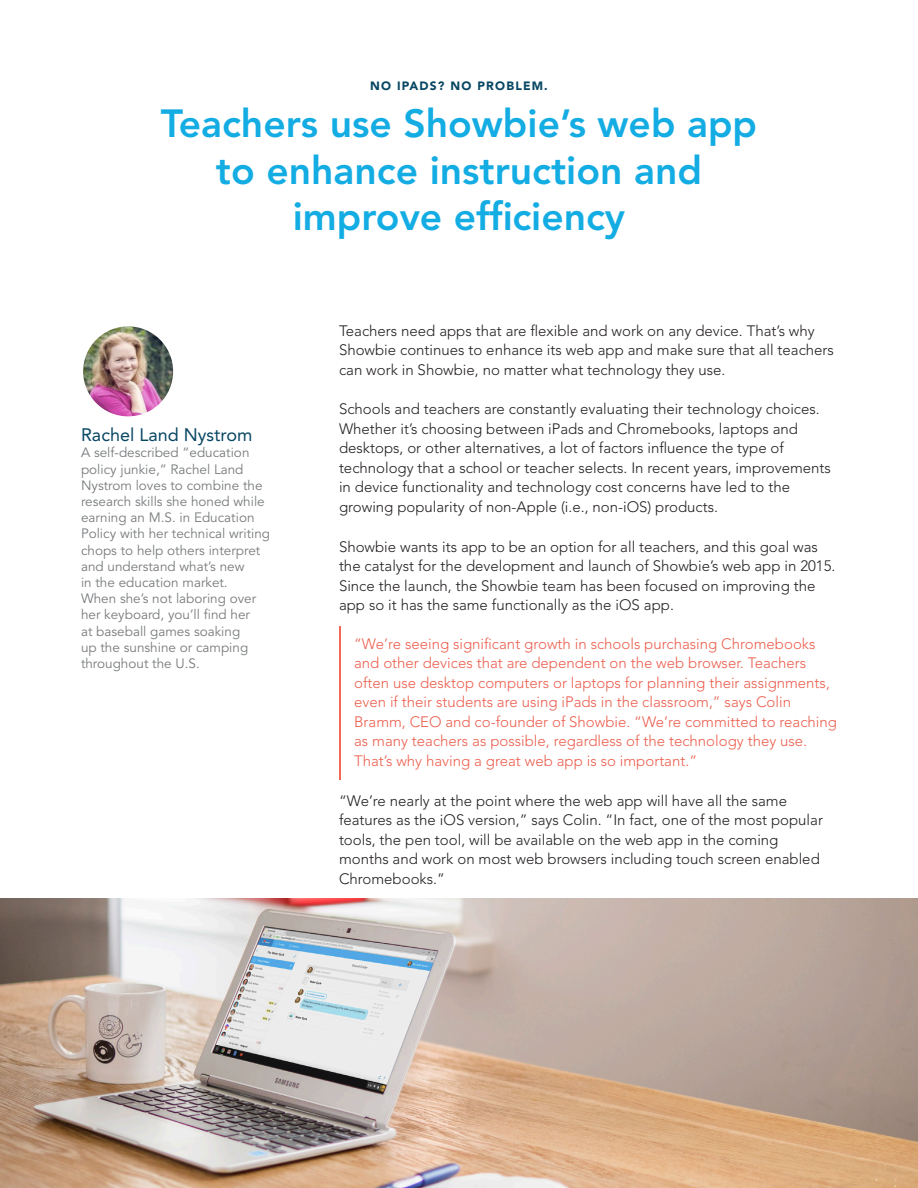
<style>
.page{position:relative;width:918px;height:1188px;background:#fff}
.page>*{position:absolute;margin:0;border:0;box-sizing:border-box;transform-origin:0 0}
.t1{font:800 39px/46.8px "Avenir LT Std";color:#13ace3;text-align:center}
.sidebar_name{font:18px "Avenir LT Std";color:#084763}
.body_copy_v2{font:300 15px/19.5px "Avenir LT Std";color:#231f20}
.body_copy_v2-2{font:300 15px/19.5px "Avenir LT Std";color:#ec5e4e}
.sidebar_name-2{font:13.5px/16.2px "Avenir LT Std";color:#787b7d}
.sub_header{font:900 12px "Avenir LT Std";letter-spacing:.1em;color:#084763}
</style>
<div class="page">
<img style="left:82px;top:325px;width:92px;height:92px;border-radius:46px">
<div style="left:81px;top:324px;width:94px;height:95px;border:2px solid #fff;border-radius:50%"></div>
<hr style="left:339px;top:626px;width:1px;height:154px;background:#f26755">
<img style="left:0;top:899px;width:918px;height:289px">
<p class="sub_header" style="left:370px;top:79px;width:179px">NO IPADS? NO PROBLEM.</p>
<p class="t1" style="left:161px;top:100px;width:598px">Teachers use Showbie’s web app to enhance instruction and improve efficiency</p>
<p class="sidebar_name" style="left:81px;top:424px;width:173px">Rachel Land Nystrom</p>
<p class="sidebar_name-2" style="left:81px;top:445px;width:191px">A self-described “education policy junkie,” Rachel Land<br>Nystrom loves to combine the research skills she honed while earning an M.S. in Education<br>Policy with her technical writing chops to help others interpret and understand what’s new<br>in the education market.<br>When she’s not laboring over her keyboard, you’ll find her<br>at baseball games soaking<br>up the sunshine or camping throughout the U.S.</p>
<p class="body_copy_v2" style="left:339px;top:321px;width:496px">Teachers need apps that are flexible and work on any device. That’s why<br>Showbie continues to enhance its web app and make sure that all teachers can work in Showbie, no matter what technology they use.</p>
<p class="body_copy_v2" style="left:339px;top:399px;width:493px">Schools and teachers are constantly evaluating their technology choices.<br>Whether it’s choosing between iPads and Chromebooks, laptops and desktops, or other alternatives, a lot of factors influence the type of technology that a school or teacher selects. In recent years, improvements in device functionality and technology cost concerns have led to the growing popularity of non-Apple (i.e., non-iOS) products.</p>
<p class="body_copy_v2" style="left:339px;top:537px;width:498px">Showbie wants its app to be an option for all teachers, and this goal was the catalyst for the development and launch of Showbie’s web app in 2015.<br>Since the launch, the Showbie team has been focused on improving the app so it has the same functionally as the iOS app.</p>
<p class="body_copy_v2-2" style="left:354px;top:634px;width:484px">“We’re seeing significant growth in schools purchasing Chromebooks and other devices that are dependent on the web browser. Teachers often use desktop computers or laptops for planning their assignments, even if their students are using iPads in the classroom,” says Colin Bramm, CEO and co-founder of Showbie. “We’re committed to reaching as many teachers as possible, regardless of the technology they use.<br>That’s why having a great web app is so important.”</p>
<p class="body_copy_v2" style="left:339px;top:791px;width:486px">“We’re nearly at the point where the web app will have all the same features as the iOS version,” says Colin. “In fact, one of the most popular tools, the pen tool, will be available on the web app in the coming months and work on most web browsers including touch screen enabled Chromebooks.”</p>
</div>
